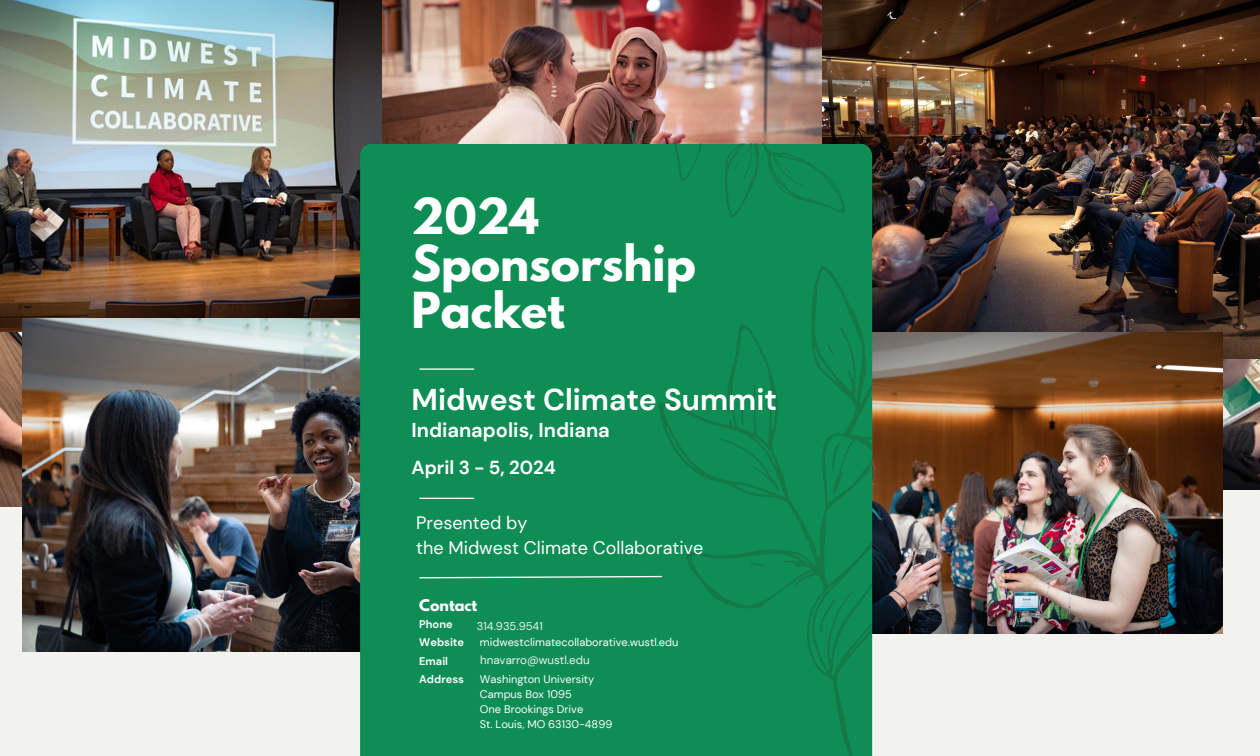
<style>
.page{position:relative;width:1260px;height:756px;background:#f2f3ee}
.page>*{position:absolute;margin:0;border:0;box-sizing:border-box;transform-origin:0 0}
.t1{font:700 43.93px/47.2px "League Spartan";color:#fff}
.t2{font:700 29.93px "DM Sans";color:#fff}
.t3{font:700 20.12px "DM Sans";color:#fff}
.t4{font:700 18.72px "DM Sans";color:#fff}
.t5{font:18.03px "DM Sans";color:#fff}
.t6{font:700 14.35px "League Spartan";color:#fff}
.t7{font:11.55px "DM Sans";color:#f2f3ee}
.t8{font:11.2px "DM Sans";color:#f2f3ee}
.t9{font:11.03px "DM Sans";color:#fff}
.t10{font:700 11.03px "DM Sans";color:#fff}
</style>
<div class="page">
<img style="left:0;top:332px;width:22px;height:174px">
<img style="left:0;top:0;width:383px;height:332px">
<img style="left:383px;top:0;width:440px;height:144px">
<img style="left:22px;top:318px;width:338px;height:334px">
<img style="left:1223px;top:359px;width:37px;height:131px">
<img style="left:823px;top:0;width:437px;height:359px">
<img style="left:872px;top:333px;width:351px;height:300px">
<div style="left:360px;top:144px;width:512px;height:612px;background:#0e8d55"></div>
<hr style="left:420px;top:368px;width:54px;height:2px;background:#fff">
<hr style="left:420px;top:498px;width:54px;height:1px;background:#fff">
<svg style="left:686px;top:566px;width:186px;height:190px;background:#0e8b54"></svg>
<svg style="left:820px;top:599px;width:15px;height:33px"></svg>
<svg style="left:658px;top:265px;width:214px;height:301px;background:#0e8a53"></svg>
<svg style="left:630px;top:144px;width:215px;height:73px;background:#0e8b53"></svg>
<svg style="left:419px;top:575px;width:244px;height:4px"></svg>
<p class="t1" style="left:412px;top:198px;width:286px">2024<br>Sponsorship<br>Packet</p>
<p class="t2" style="left:412px;top:381px;width:367px">Midwest Climate Summit</p>
<p class="t3" style="left:412px;top:417px;width:200px">Indianapolis, Indiana</p>
<p class="t4" style="left:412px;top:456px;width:146px">April 3 - 5, 2024</p>
<p class="t5" style="left:416px;top:512px;width:113px">Presented by</p>
<p class="t5" style="left:416px;top:536px;width:289px">the Midwest Climate Collaborative</p>
<p class="t6" style="left:419px;top:598px;width:60px">Contact</p>
<p class="t10" style="left:419px;top:617px;width:35px">Phone</p>
<p class="t10" style="left:419px;top:635px;width:46px">Website</p>
<p class="t9" style="left:480px;top:635px;width:200px">midwestclimatecollaborative.wustl.edu</p>
<p class="t10" style="left:419px;top:654px;width:30px">Email</p>
<p class="t9" style="left:480px;top:672px;width:116px">Washington University</p>
<p class="t9" style="left:480px;top:687px;width:93px">Campus Box 1095</p>
<p class="t9" style="left:480px;top:702px;width:105px">One Brookings Drive</p>
<p class="t9" style="left:480px;top:717px;width:134px">St. Louis, MO 63130-4899</p>
<p class="t8" style="left:477px;top:619px;width:67px">314.935.9541</p>
<p class="t7" style="left:480px;top:653px;width:111px">hnavarro@wustl.edu</p>
<p class="t10" style="left:419px;top:672px;width:46px">Address</p>
</div>
